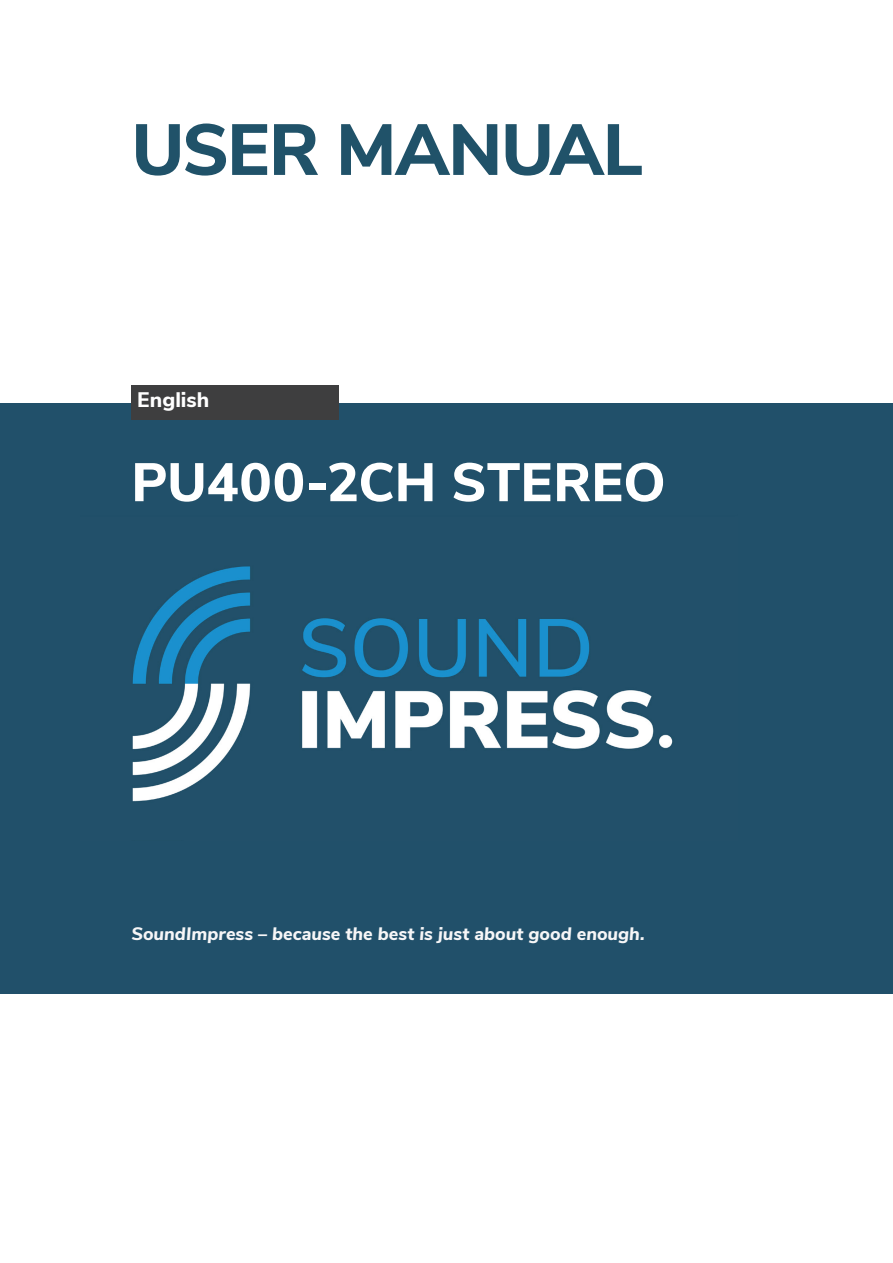
<style>
.page{position:relative;width:893px;height:1263px;background:#fff}
.page>*{position:absolute;margin:0;border:0;box-sizing:border-box;transform-origin:0 0}
.Headline_-_ExtraBold{font:800 72px "Nunito Sans";letter-spacing:-.02em;color:#205269}
.Body_Text_-_Regular{font:800 54px "Nunito Sans";color:#fff}
.t1{font:800 21px "Nunito Sans";color:#fff}
.Body_Text_-_Regular-2{font:italic 800 18px "Nunito Sans";color:#f6f6f7}
</style>
<div class="page">
<div style="left:0;top:403px;width:893px;height:590px;background:#21506a"></div>
<img style="left:132px;top:566px;width:541px;height:236px">
<div style="left:131px;top:386px;width:208px;height:34px;background:#3e3e3f"></div>
<p class="Headline_-_ExtraBold" style="left:131px;top:97px;width:513px">USER MANUAL</p>
<p class="t1" style="left:137px;top:384px;width:74px">English</p>
<p class="Body_Text_-_Regular" style="left:131px;top:443px;width:536px">PU400-2CH STEREO</p>
<p class="Body_Text_-_Regular-2" style="left:131px;top:921px;width:515px">SoundImpress – because the best is just about good enough.</p>
</div>
